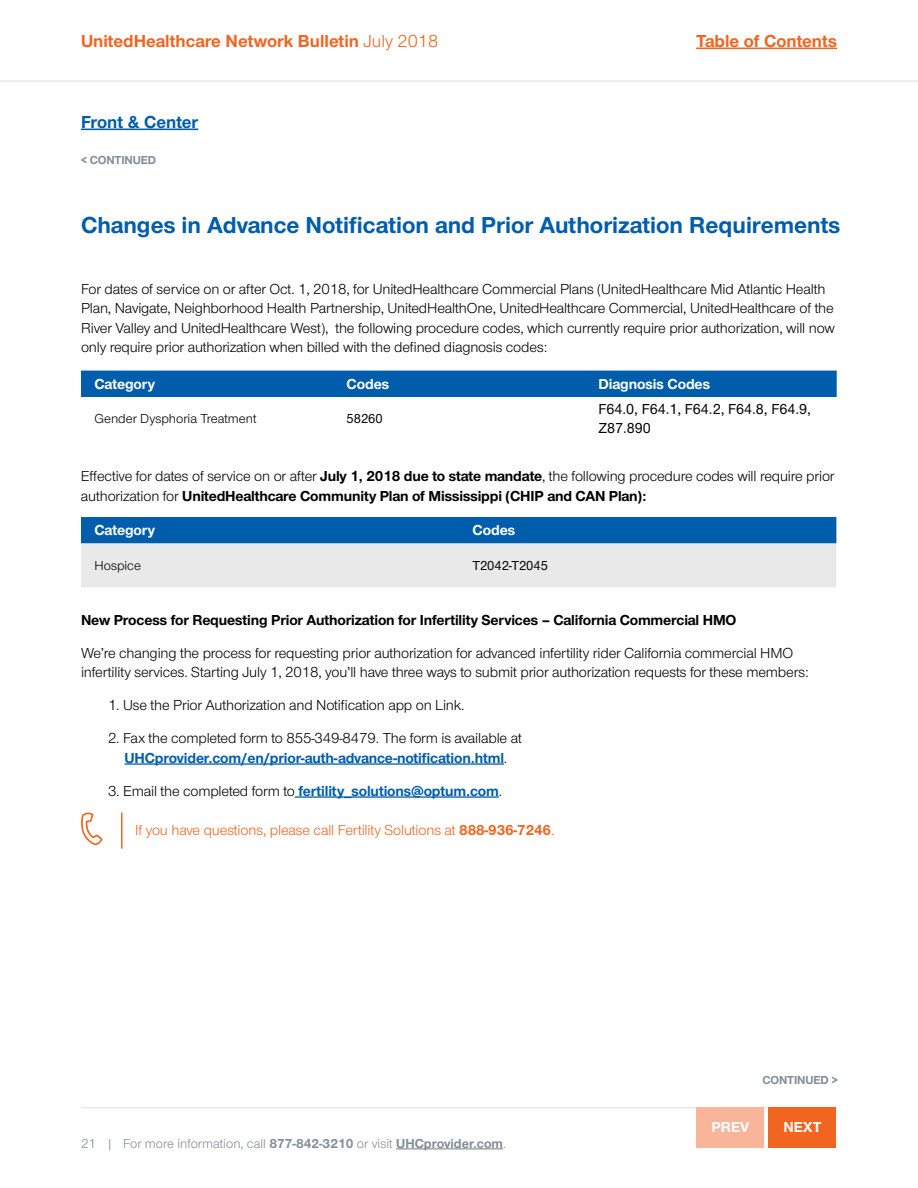
<style>
.page{position:relative;width:918px;height:1188px;background:#fff}
.page>*{position:absolute;margin:0;border:0;box-sizing:border-box;transform-origin:0 0}
.t1{font:700 24px "UHC Sans";color:#005dac}
.t2{font:700 18px "UHC Sans";color:#f16521}
.t3{font:700 18px "UHC Sans";color:#005dac}
.t4{font:15px/19.5px "UHC Sans";letter-spacing:-.01em;color:#000}
.t5{font:700 15px "UHC Sans";letter-spacing:-.01em;color:#000}
.t6{font:15px "UHC Sans";letter-spacing:-.01em;color:#f16521}
.t7{font:700 15px "UHC Sans";letter-spacing:-.01em;color:#005dac}
.t8{font:700 15px "UHC Sans";letter-spacing:-.005em;color:#fff}
.t9{font:500 15px/19.5px "UHC Sans";color:#000}
.t10{font:13.5px "UHC Sans";color:#838d97}
.t11{font:13.5px "UHC Sans";color:#000}
.t12{font:500 13.5px "UHC Sans";color:#000}
.t13{font:700 12px "UHC Sans";letter-spacing:-.01em;color:#838d97}
.s1{font-weight:400}
.s2{font-weight:700}
.s3{font-weight:700;color:#005dac}
.s4{font-weight:400;color:#000}
</style>
<div class="page">
<hr style="left:696px;top:48px;width:141px;height:1px;background:#f16521">
<hr style="left:0;top:80px;width:918px;height:2px;background:#e9e9ea">
<hr style="left:396px;top:1148px;width:107px;height:1px;background:#838d97">
<hr style="left:81px;top:1107px;width:756px;height:1px;background:#e9e9ea">
<hr style="left:81px;top:129px;width:117px;height:1px;background:#005dac">
<div style="left:81px;top:371px;width:756px;height:26px;background:#005dac"></div>
<hr style="left:125px;top:763px;width:379px;height:2px;background:#005dac">
<hr style="left:295px;top:796px;width:204px;height:2px;background:#005dac">
<svg style="left:81px;top:517px;width:755px;height:70px;background:#91b4d2"></svg>
<svg style="left:81px;top:813px;width:22px;height:32px"></svg>
<hr style="left:121px;top:813px;width:2px;height:36px;background:#f16521">
<div style="left:769px;top:1107px;width:67px;height:40px;background:#f16521"></div>
<div style="left:697px;top:1107px;width:67px;height:40px;background:#f9b59a"></div>
<p class="t2" style="left:81px;top:34px;width:359px">UnitedHealthcare Network Bulletin <span class="s1">July 2018</span></p>
<p class="t2" style="left:696px;top:34px;width:142px">Table of Contents</p>
<p class="t3" style="left:81px;top:115px;width:119px">Front &amp; Center</p>
<p class="t13" style="left:81px;top:155px;width:77px">&lt; CONTINUED</p>
<h1 class="t1" style="left:81px;top:216px;width:761px">Changes in Advance Notification and Prior Authorization Requirements</h1>
<p class="t4" style="left:81px;top:280px;width:755px">For dates of service on or after Oct. 1, 2018, for UnitedHealthcare Commercial Plans (UnitedHealthcare Mid Atlantic Health Plan, Navigate, Neighborhood Health Partnership, UnitedHealthOne, UnitedHealthcare Commercial, UnitedHealthcare of the River Valley and UnitedHealthcare West), the following procedure codes, which currently require prior authorization, will now only require prior authorization when billed with the defined diagnosis codes:</p>
<p class="t8" style="left:94px;top:378px;width:62px">Category</p>
<p class="t8" style="left:347px;top:378px;width:44px">Codes</p>
<p class="t8" style="left:598px;top:378px;width:113px">Diagnosis Codes</p>
<p class="t11" style="left:94px;top:414px;width:164px">Gender Dysphoria Treatment</p>
<p class="t12" style="left:347px;top:414px;width:37px">58260</p>
<p class="t9" style="left:598px;top:400px;width:214px">F64.0, F64.1, F64.2, F64.8, F64.9,<br>Z87.890</p>
<p class="t4" style="left:81px;top:468px;width:755px">Effective for dates of service on or after <span class="s2">July 1, 2018 due to state mandate</span>, the following procedure codes will require prior authorization for <span class="s2">UnitedHealthcare Community Plan of Mississippi (CHIP and CAN Plan):</span></p>
<p class="t8" style="left:94px;top:525px;width:62px">Category</p>
<p class="t8" style="left:472px;top:525px;width:44px">Codes</p>
<p class="t11" style="left:94px;top:561px;width:48px">Hospice</p>
<p class="t12" style="left:472px;top:561px;width:77px">T2042-T2045</p>
<p class="t5" style="left:81px;top:614px;width:657px">New Process for Requesting Prior Authorization for Infertility Services – California Commercial HMO</p>
<p class="t4" style="left:81px;top:644px;width:729px">We’re changing the process for requesting prior authorization for advanced infertility rider California commercial HMO infertility services. Starting July 1, 2018, you’ll have three ways to submit prior authorization requests for these members:</p>
<p class="t4" style="left:108px;top:697px;width:358px">1. Use the Prior Authorization and Notification app on Link.</p>
<p class="t4" style="left:108px;top:730px;width:415px;text-align:center">2. Fax the completed form to 855-349-8479. The form is available at<br><span class="s3">UHCprovider.com/en/prior-auth-advance-notification.html</span>.</p>
<p class="t7" style="left:108px;top:785px;width:396px"><span class="s4">3. Email the completed form to</span> fertility_solutions@optum.com<span class="s4">.</span></p>
<p class="t6" style="left:135px;top:825px;width:421px">If you have questions, please call Fertility Solutions at <span class="s2">888-936-7246</span>.</p>
<p class="t13" style="left:762px;top:1076px;width:77px">CONTINUED &gt;</p>
<p class="t10" style="left:81px;top:1138px;width:427px">21 | For more information, call <span class="s2">877-842-3210</span> or visit <span class="s2">UHCprovider.com</span>.</p>
<p class="t8" style="left:712px;top:1122px;width:39px">PREV</p>
<p class="t8" style="left:783px;top:1122px;width:40px">NEXT</p>
</div>
